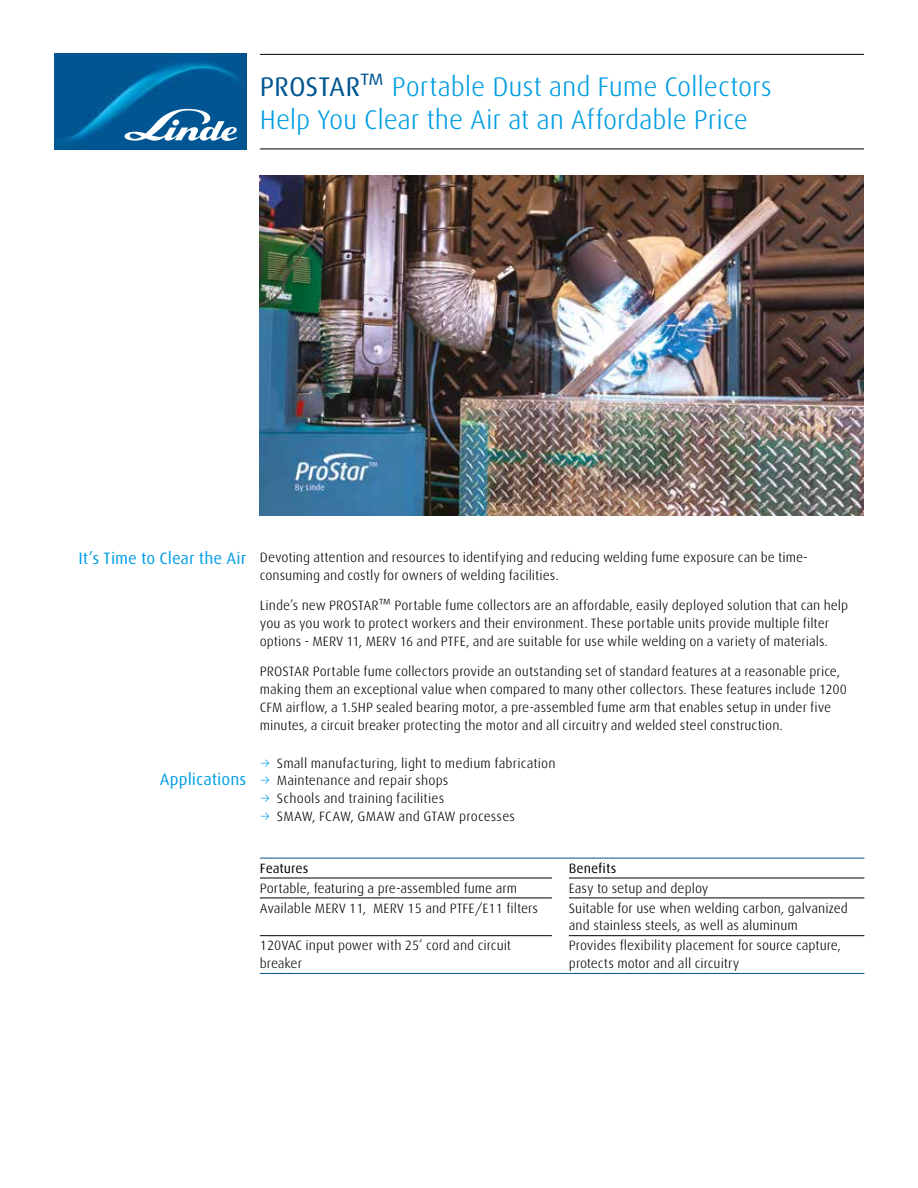
<style>
.page{position:relative;width:918px;height:1188px;background:#fff}
.page>*{position:absolute;margin:0;border:0;box-sizing:border-box;transform-origin:0 0}
.t1{font:300 27px/32.4px "Linde Dax Global";letter-spacing:-.005em;color:#009ee3}
.t2{font:16.5px "Linde Dax Global";color:#009ee3}
.t3{font:300 13.5px/17.9px "Linde Dax Global";color:#000}
.t4{font:13.5px "Linde Dax Global";letter-spacing:-.005em;color:#000}
.s1{font-weight:400;color:#005590}
.s2{color:#009ee3}
</style>
<div class="page">
<img style="left:54px;top:54px;width:192px;height:96px">
<svg style="left:125px;top:109px;width:112px;height:32px"></svg>
<hr style="left:260px;top:54px;width:604px;height:1px;background:#000">
<hr style="left:260px;top:149px;width:604px;height:1px;background:#000">
<img style="left:260px;top:176px;width:604px;height:339px">
<hr style="left:260px;top:878px;width:292px;height:1px;background:#000">
<hr style="left:569px;top:878px;width:295px;height:1px;background:#000">
<hr style="left:260px;top:898px;width:292px;height:1px;background:#000">
<hr style="left:569px;top:898px;width:295px;height:1px;background:#000">
<hr style="left:260px;top:935px;width:292px;height:1px;background:#000">
<hr style="left:569px;top:935px;width:295px;height:1px;background:#000">
<hr style="left:260px;top:858px;width:292px;height:1px;background:#005590">
<svg style="left:552px;top:858px;width:17px;height:1px"></svg>
<hr style="left:569px;top:858px;width:295px;height:1px;background:#005590">
<hr style="left:260px;top:973px;width:292px;height:1px;background:#005590">
<svg style="left:552px;top:973px;width:17px;height:1px"></svg>
<hr style="left:569px;top:973px;width:295px;height:1px;background:#005590">
<h1 class="t1" style="left:260px;top:71px;width:513px"><span class="s1">PROSTAR™</span> Portable Dust and Fume Collectors<br>Help You Clear the Air at an Affordable Price</h1>
<p class="t2" style="left:78px;top:549px;width:169px">It’s Time to Clear the Air</p>
<p class="t2" style="left:160px;top:770px;width:88px">Applications</p>
<p class="t3" style="left:260px;top:548px;width:550px">Devoting attention and resources to identifying and reducing welding fume exposure can be time&shy;consuming and costly for owners of welding facilities.</p>
<p class="t3" style="left:260px;top:597px;width:590px">Linde’s new PROSTAR™ Portable fume collectors are an affordable, easily deployed solution that can help you as you work to protect workers and their environment. These portable units provide multiple filter options - MERV 11, MERV 16 and PTFE, and are suitable for use while welding on a variety of materials.</p>
<p class="t3" style="left:260px;top:663px;width:589px">PROSTAR Portable fume collectors provide an outstanding set of standard features at a reasonable price, making them an exceptional value when compared to many other collectors. These features include 1200<br>CFM airflow, a 1.5HP sealed bearing motor, a pre-assembled fume arm that enables setup in under five minutes, a circuit breaker protecting the motor and all circuitry and welded steel construction.</p>
<p class="t3" style="left:260px;top:754px;width:297px"><span class="s2">→</span> Small manufacturing, light to medium fabrication</p>
<p class="t3" style="left:260px;top:772px;width:190px"><span class="s2">→</span> Maintenance and repair shops</p>
<p class="t3" style="left:260px;top:790px;width:186px"><span class="s2">→</span> Schools and training facilities</p>
<p class="t3" style="left:260px;top:807px;width:257px"><span class="s2">→</span> SMAW, FCAW, GMAW and GTAW processes</p>
<p class="t4" style="left:260px;top:860px;width:50px">Features</p>
<p class="t4" style="left:569px;top:860px;width:49px">Benefits</p>
<p class="t3" style="left:260px;top:879px;width:259px">Portable, featuring a pre-assembled fume arm</p>
<p class="t3" style="left:569px;top:879px;width:141px">Easy to setup and deploy</p>
<p class="t3" style="left:260px;top:899px;width:280px">Available MERV 11, MERV 15 and PTFE/E11 filters</p>
<p class="t3" style="left:569px;top:899px;width:281px">Suitable for use when welding carbon, galvanized and stainless steels, as well as aluminum</p>
<p class="t3" style="left:260px;top:937px;width:253px">120VAC input power with 25’ cord and circuit breaker</p>
<p class="t3" style="left:569px;top:937px;width:274px">Provides flexibility placement for source capture, protects motor and all circuitry</p>
</div>
